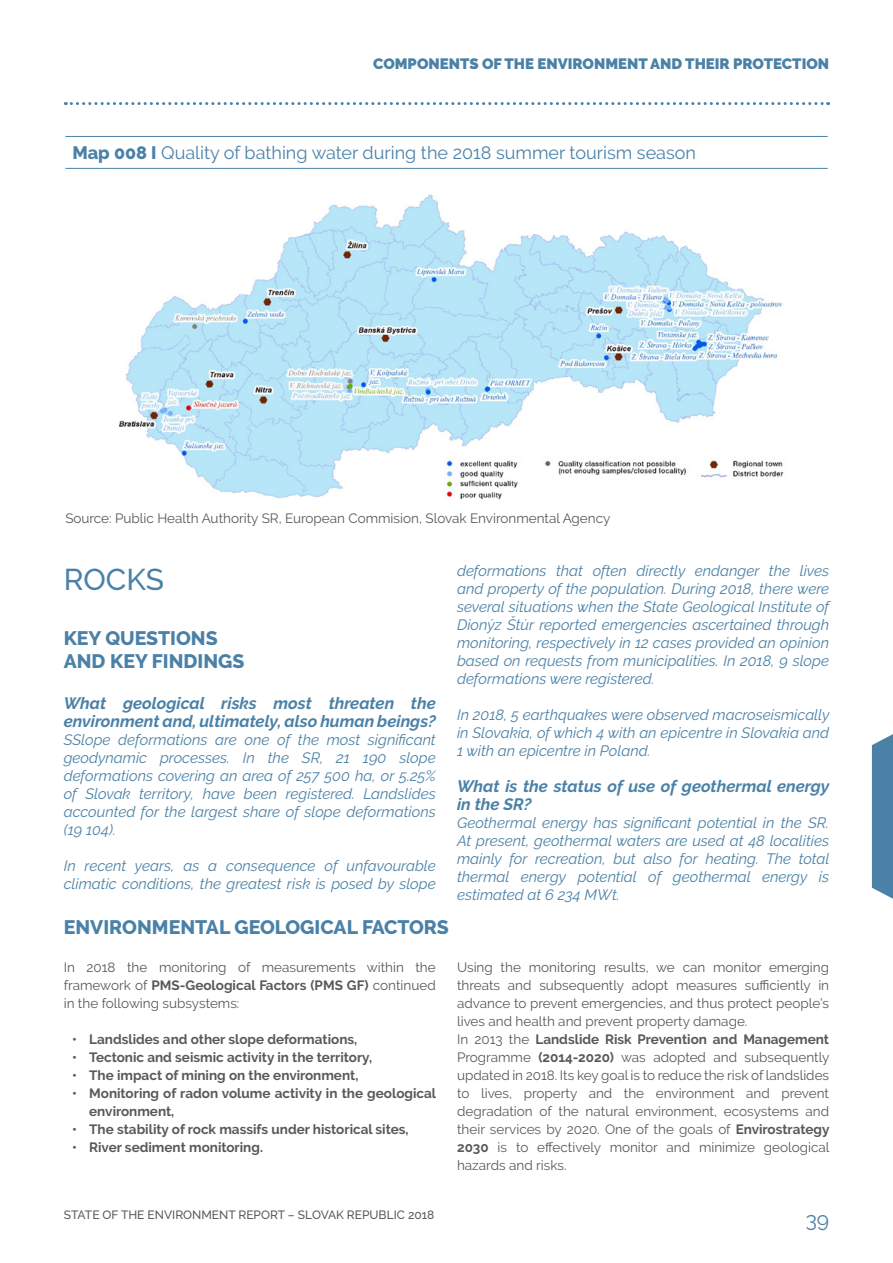
<style>
.page{position:relative;width:893px;height:1263px;background:#fff}
.page>*{position:absolute;margin:0;border:0;box-sizing:border-box;transform-origin:0 0}
.t1{font:500 30px "Raleway";color:#4b81a7}
.t2{font:21px "Raleway";color:#4b81a7}
.t3{font:800 19.5px/22.5px "Raleway";color:#4b81a7}
.t4{font:18px "Raleway";color:#4b81a7}
.t5{font:italic 700 16.5px/18px "Raleway";color:#4b81a7}
.t6{font:italic 15px/18px "Raleway";color:#4b81a7;text-align:justify}
.t7{font:900 15px "Raleway";color:#4b81a7}
.t8{font:13.5px/18px "Raleway";color:#58595b;text-align:justify}
.t9{font:700 13.5px/18px "Raleway";color:#58595b}
.t10{font:500 12px "Raleway";color:#58595b}
.s1{font-weight:800}
.s2{font-weight:700}
</style>
<div class="page">
<svg style="left:65px;top:102px;width:764px;height:3px"></svg>
<svg style="left:872px;top:734px;width:21px;height:165px;background:#5789ad"></svg>
<hr style="left:65px;top:136px;width:763px;height:1px;background:#4b81a7">
<hr style="left:65px;top:168px;width:763px;height:1px;background:#4b81a7">
<img style="left:119px;top:194px;width:665px;height:306px">
<p class="t7" style="left:373px;top:55px;width:457px">COMPONENTS OF THE ENVIRONMENT AND THEIR PROTECTION</p>
<p class="t4" style="left:72px;top:143px;width:625px"><span class="s1">Map 008 I</span> Quality of bathing water during the 2018 summer tourism season</p>
<p class="t8" style="left:65px;top:510px;width:546px">Source: Public Health Authority SR, European Commision, Slovak Environmental Agency</p>
<h1 class="t1" style="left:64px;top:562px;width:102px">ROCKS</h1>
<h3 class="t3" style="left:64px;top:627px;width:182px">KEY QUESTIONS<br>AND KEY FINDINGS</h3>
<p class="t5" style="left:64px;top:694px;width:374px">What geological risks most threaten the environment and, ultimately, also human beings?</p>
<p class="t6" style="left:64px;top:731px;width:374px">SSlope deformations are one of the most significant geodynamic processes. In the SR, 21 190 slope deformations covering an area of 257 500 ha, or 5.25% of Slovak territory, have been registered. Landslides accounted for the largest share of slope deformations (19 104).</p>
<p class="t6" style="left:64px;top:857px;width:374px">In recent years, as a consequence of unfavourable climatic conditions, the greatest risk is posed by slope</p>
<h3 class="t3" style="left:64px;top:916px;width:387px">ENVIRONMENTAL GEOLOGICAL FACTORS</h3>
<p class="t8" style="left:64px;top:958px;width:374px">In 2018 the monitoring of measurements within the framework of <span class="s2">PMS-Geological Factors (PMS GF)</span> continued in the following subsystems:</p>
<p class="t9" style="left:72px;top:1030px;width:287px">• Landslides and other slope deformations,</p>
<p class="t9" style="left:72px;top:1048px;width:301px">• Tectonic and seismic activity in the territory,</p>
<p class="t9" style="left:72px;top:1066px;width:288px">• The impact of mining on the environment,</p>
<p class="t9" style="left:89px;top:1084px;width:348px;text-indent:-17px">• Monitoring of radon volume activity in the geological environment,</p>
<p class="t9" style="left:72px;top:1120px;width:338px">• The stability of rock massifs under historical sites,</p>
<p class="t9" style="left:72px;top:1138px;width:192px">• River sediment monitoring.</p>
<p class="t6" style="left:457px;top:562px;width:374px">deformations that often directly endanger the lives and property of the population. During 2018, there were several situations when the State Geological Institute of Dionýz Štúr reported emergencies ascertained through monitoring, respectively in 12 cases provided an opinion based on requests from municipalities. In 2018, 9 slope deformations were registered.</p>
<p class="t6" style="left:457px;top:706px;width:374px">In 2018, 5 earthquakes were observed macroseismically in Slovakia, of which 4 with an epicentre in Slovakia and 1 with an epicentre in Poland.</p>
<p class="t5" style="left:457px;top:777px;width:374px">What is the status of use of geothermal energy in the SR?</p>
<p class="t6" style="left:457px;top:814px;width:374px">Geothermal energy has significant potential in the SR.<br>At present, geothermal waters are used at 48 localities mainly for recreation, but also for heating. The total thermal energy potential of geothermal energy is estimated at 6 234 MWt.</p>
<p class="t8" style="left:457px;top:958px;width:374px;text-align:left">Using the monitoring results, we can monitor emerging threats and subsequently adopt measures sufficiently in advance to prevent emergencies, and thus protect people’s lives and health and prevent property damage.<br>In 2013 the <span class="s2">Landslide Risk Prevention and Management </span>Programme <span class="s2">(2014-2020)</span> was adopted and subsequently updated in 2018. Its key goal is to reduce the risk of landslides to lives, property and the environment and prevent degradation of the natural environment, ecosystems and their services by 2020. One of the goals of <span class="s2">Envirostrategy 2030</span> is to effectively monitor and minimize geological hazards and risks.</p>
<p class="t10" style="left:64px;top:1208px;width:372px">STATE OF THE ENVIRONMENT REPORT – SLOVAK REPUBLIC 2018</p>
<h2 class="t2" style="left:806px;top:1208px;width:25px">39</h2>
</div>
